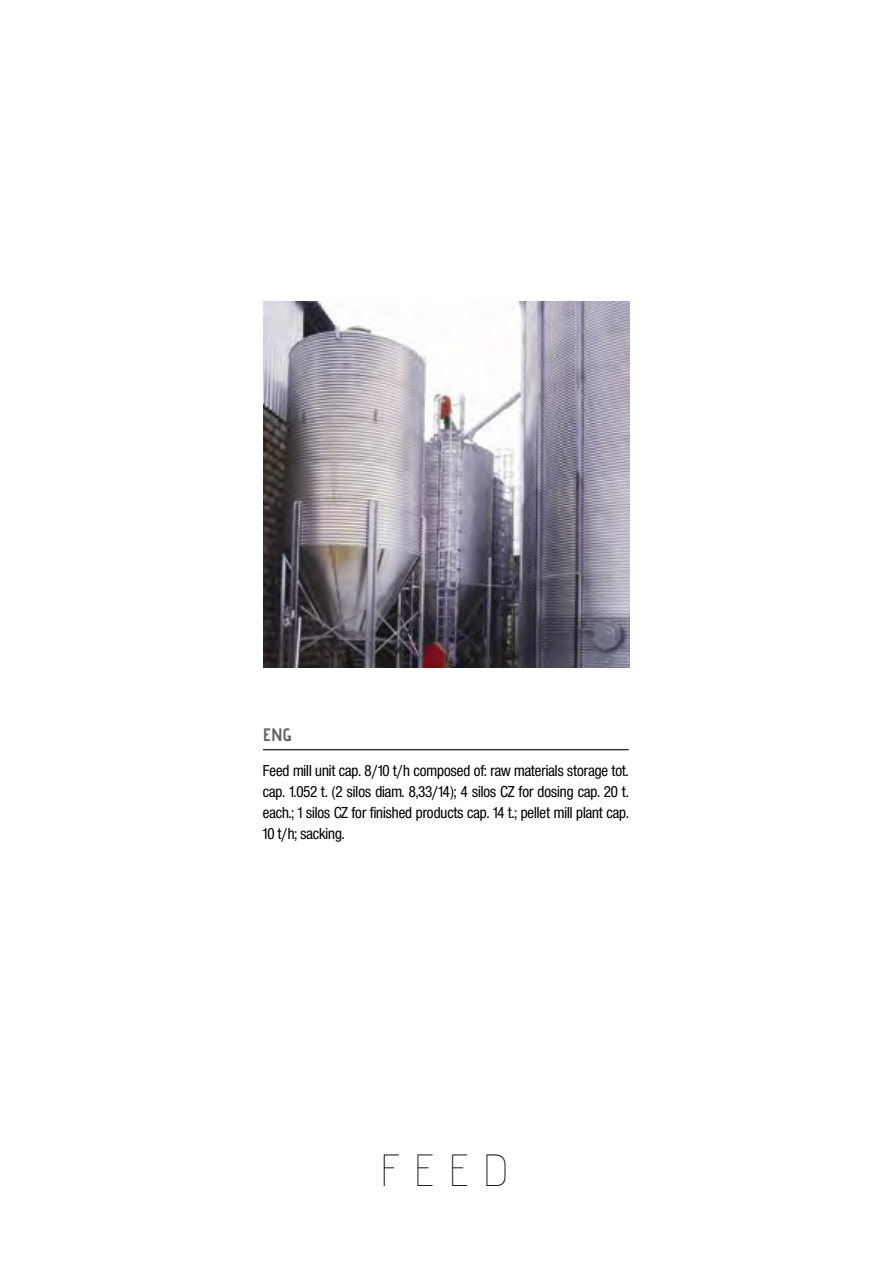
<style>
.page{position:relative;width:893px;height:1263px;background:#fff}
.page>*{position:absolute;margin:0;border:0;box-sizing:border-box;transform-origin:0 0}
.t1{font:100 45px "Advent Pro";color:#000}
.t2{font:700 18px "Advent Pro";color:#636363}
.t3{font:500 condensed 16.5px/21px "Nimbus San Nov D";color:#000;text-align:justify}
</style>
<div class="page">
<img style="left:264px;top:302px;width:365px;height:366px">
<hr style="left:263px;top:749px;width:366px;height:1px;background:#000">
<p class="t2" style="left:263px;top:724px;width:31px">ENG</p>
<p class="t3" style="left:263px;top:760px;width:367px">Feed mill unit cap. 8/10 t/h composed of: raw materials storage tot. cap. 1.052 t. (2 silos diam. 8,33/14); 4 silos CZ for dosing cap. 20 t. each.; 1 silos CZ for finished products cap. 14 t.; pellet mill plant cap.<br>10 t/h; sacking.</p>
<h1 class="t1" style="left:380px;top:1144px;width:130px">FEED</h1>
</div>
